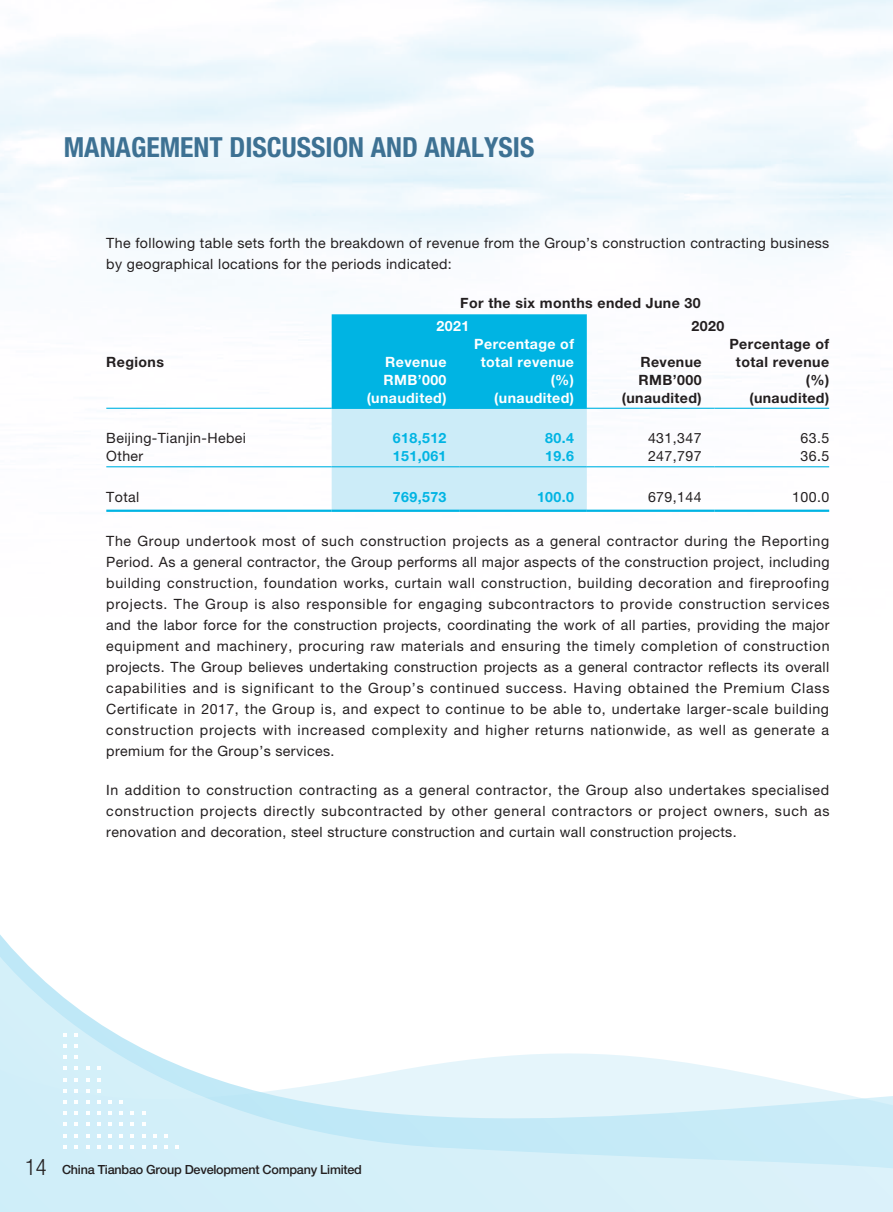
<style>
.page{position:relative;width:893px;height:1212px;background:#fff}
.page>*{position:absolute;margin:0;border:0;box-sizing:border-box;transform-origin:0 0}
.t1{font:700 condensed 27.75px "Helvetica Neue LT Std";color:#3d7193}
._00_Body_text{font:14.1px/21px "Helvetica Neue LT Std";letter-spacing:.03em;color:#231f20;text-align:justify}
._50_Table_Body{font:700 14.1px/18px "Helvetica Neue LT Std";letter-spacing:.03em;color:#231f20;text-align:center}
._50_Table_Body-2{font:700 14.1px/18px "Helvetica Neue LT Std";letter-spacing:.03em;color:#fff;text-align:center}
._50_Table_Body-3{font:14.1px "Helvetica Neue LT Std";letter-spacing:.03em;color:#231f20}
._50_Table_Body-4{font:700 14.1px "Helvetica Neue LT Std";letter-spacing:.03em;color:#00b4e3}
.t2{font:500 12.6px "Helvetica Neue LT Std";letter-spacing:-.02em;color:#231f20}
.s1{font-weight:300;font-stretch:condensed;font-size:22.5px}
</style>
<div class="page">
<svg style="left:0;top:940px;width:893px;height:272px"></svg>
<svg style="left:75px;top:1111px;width:3px;height:4px"></svg>
<svg style="left:86px;top:1111px;width:3px;height:4px"></svg>
<svg style="left:97px;top:1111px;width:3px;height:4px"></svg>
<svg style="left:109px;top:1111px;width:3px;height:4px"></svg>
<svg style="left:120px;top:1111px;width:3px;height:4px"></svg>
<svg style="left:131px;top:1111px;width:3px;height:4px"></svg>
<svg style="left:142px;top:1111px;width:3px;height:4px"></svg>
<svg style="left:64px;top:1111px;width:3px;height:4px"></svg>
<svg style="left:75px;top:1044px;width:3px;height:4px"></svg>
<svg style="left:64px;top:1044px;width:3px;height:4px"></svg>
<svg style="left:332px;top:314px;width:255px;height:196px;background:#68d0ed"></svg>
<hr style="left:106px;top:408px;width:226px;height:1px;background:#00b4e3">
<hr style="left:332px;top:408px;width:127px;height:1px;background:#00b4e3">
<hr style="left:459px;top:408px;width:128px;height:1px;background:#00b4e3">
<hr style="left:587px;top:408px;width:127px;height:1px;background:#00b4e3">
<hr style="left:714px;top:408px;width:115px;height:1px;background:#00b4e3">
<hr style="left:106px;top:466px;width:226px;height:1px;background:#00b4e3">
<hr style="left:332px;top:466px;width:127px;height:1px;background:#00b4e3">
<hr style="left:459px;top:466px;width:128px;height:1px;background:#00b4e3">
<hr style="left:587px;top:466px;width:127px;height:1px;background:#00b4e3">
<hr style="left:714px;top:466px;width:115px;height:1px;background:#00b4e3">
<hr style="left:106px;top:510px;width:226px;height:2px;background:#00b4e3">
<hr style="left:332px;top:510px;width:127px;height:2px;background:#00b4e3">
<hr style="left:459px;top:510px;width:128px;height:2px;background:#00b4e3">
<hr style="left:587px;top:510px;width:127px;height:2px;background:#00b4e3">
<hr style="left:714px;top:510px;width:115px;height:2px;background:#00b4e3">
<h1 class="t1" style="left:64px;top:131px;width:472px">MANAGEMENT DISCUSSION AND ANALYSIS</h1>
<p class="_00_Body_text" style="left:106px;top:232px;width:725px">The following table sets forth the breakdown of revenue from the Group’s construction contracting business by geographical locations for the periods indicated:</p>
<p class="_50_Table_Body" style="left:460px;top:294px;width:242px">For the six months ended June 30</p>
<p class="_50_Table_Body-2" style="left:436px;top:316px;width:34px">2021</p>
<p class="_50_Table_Body" style="left:692px;top:316px;width:34px">2020</p>
<p class="_50_Table_Body" style="left:106px;top:352px;width:59px">Regions</p>
<p class="_50_Table_Body-2" style="left:385px;top:352px;width:63px">Revenue</p>
<p class="_50_Table_Body-2" style="left:474px;top:334px;width:101px">Percentage of total revenue</p>
<p class="_50_Table_Body" style="left:729px;top:334px;width:101px">Percentage of total revenue</p>
<p class="_50_Table_Body" style="left:640px;top:352px;width:63px">Revenue</p>
<p class="_50_Table_Body-2" style="left:383px;top:370px;width:65px">RMB’000</p>
<p class="_50_Table_Body-2" style="left:551px;top:370px;width:25px">(%)</p>
<p class="_50_Table_Body" style="left:639px;top:370px;width:65px">RMB’000</p>
<p class="_50_Table_Body" style="left:806px;top:370px;width:25px">(%)</p>
<p class="_50_Table_Body-2" style="left:367px;top:388px;width:81px">(unaudited)</p>
<p class="_50_Table_Body-2" style="left:494px;top:388px;width:81px">(unaudited)</p>
<p class="_50_Table_Body" style="left:622px;top:388px;width:81px">(unaudited)</p>
<p class="_50_Table_Body" style="left:749px;top:388px;width:81px">(unaudited)</p>
<p class="_50_Table_Body-3" style="left:106px;top:430px;width:141px">Beijing-Tianjin-Hebei</p>
<p class="_50_Table_Body-4" style="left:393px;top:429px;width:55px">618,512</p>
<p class="_50_Table_Body-4" style="left:545px;top:429px;width:30px">80.4</p>
<p class="_50_Table_Body-3" style="left:648px;top:430px;width:55px">431,347</p>
<p class="_50_Table_Body-3" style="left:800px;top:430px;width:30px">63.5</p>
<p class="_50_Table_Body-3" style="left:106px;top:448px;width:39px">Other</p>
<p class="_50_Table_Body-4" style="left:393px;top:447px;width:55px">151,061</p>
<p class="_50_Table_Body-4" style="left:545px;top:447px;width:30px">19.6</p>
<p class="_50_Table_Body-3" style="left:648px;top:448px;width:55px">247,797</p>
<p class="_50_Table_Body-3" style="left:800px;top:448px;width:30px">36.5</p>
<p class="_50_Table_Body-3" style="left:106px;top:488px;width:35px">Total</p>
<p class="_50_Table_Body-4" style="left:393px;top:488px;width:55px">769,573</p>
<p class="_50_Table_Body-4" style="left:537px;top:488px;width:39px">100.0</p>
<p class="_50_Table_Body-3" style="left:648px;top:488px;width:55px">679,144</p>
<p class="_50_Table_Body-3" style="left:792px;top:488px;width:39px">100.0</p>
<p class="_00_Body_text" style="left:106px;top:531px;width:725px">The Group undertook most of such construction projects as a general contractor during the Reporting Period. As a general contractor, the Group performs all major aspects of the construction project, including building construction, foundation works, curtain wall construction, building decoration and fireproofing projects. The Group is also responsible for engaging subcontractors to provide construction services and the labor force for the construction projects, coordinating the work of all parties, providing the major equipment and machinery, procuring raw materials and ensuring the timely completion of construction projects. The Group believes undertaking construction projects as a general contractor reflects its overall capabilities and is significant to the Group’s continued success. Having obtained the Premium Class Certificate in 2017, the Group is, and expect to continue to be able to, undertake larger-scale building construction projects with increased complexity and higher returns nationwide, as well as generate a premium for the Group’s services.</p>
<p class="_00_Body_text" style="left:106px;top:779px;width:725px">In addition to construction contracting as a general contractor, the Group also undertakes specialised construction projects directly subcontracted by other general contractors or project owners, such as renovation and decoration, steel structure construction and curtain wall construction projects.</p>
<p class="t2" style="left:25px;top:1162px;width:338px"><span class="s1">14</span> China Tianbao Group Development Company Limited</p>
</div>
